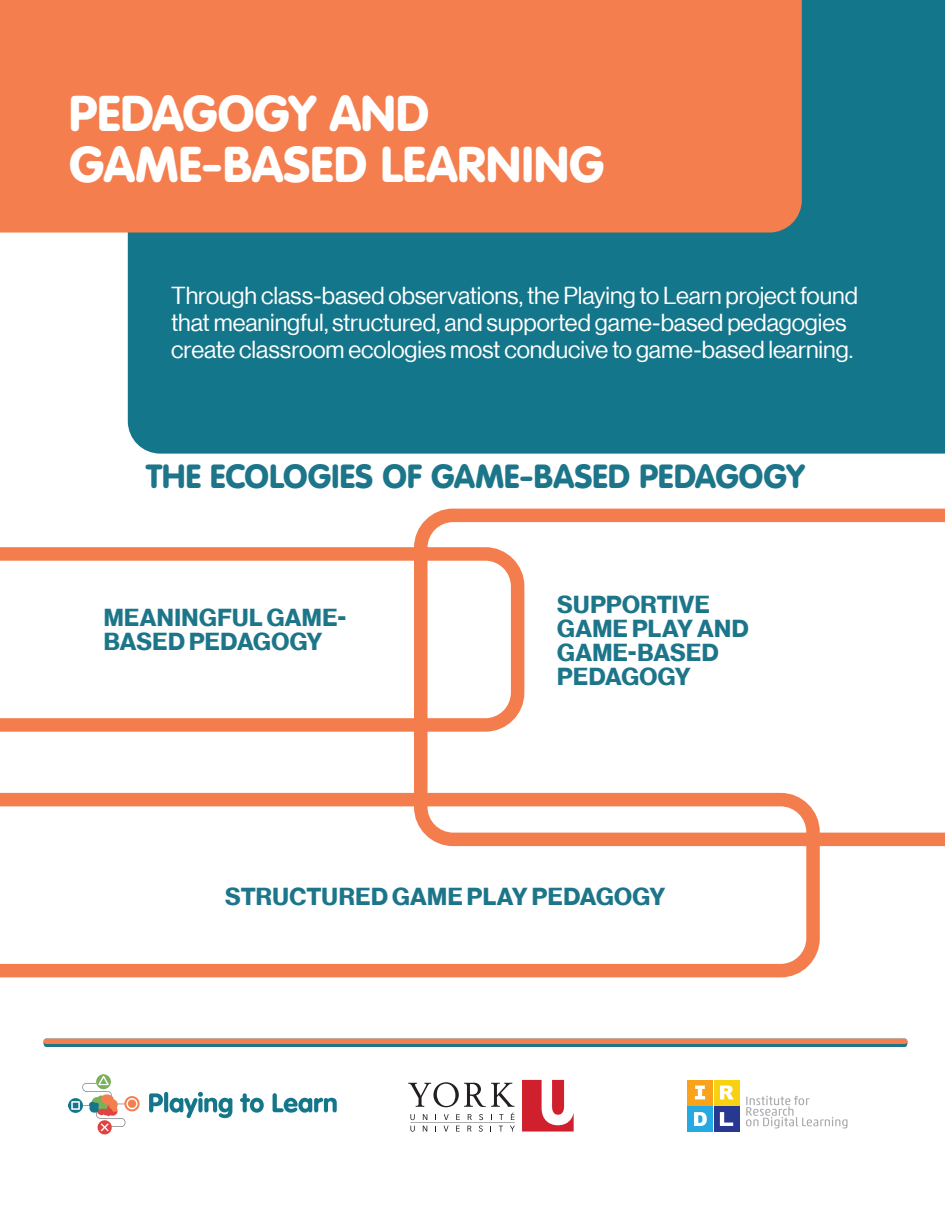
<style>
.page{position:relative;width:945px;height:1215px;background:#fff}
.page>*{position:absolute;margin:0;border:0;box-sizing:border-box;transform-origin:0 0}
.main{font:900 49.5px "VAG Rounded Std";color:#fff}
.subs{font:900 33px "VAG Rounded Std";color:#1d758a}
.pp1{font:24px/27px "N Haas Grotesk DS Pro 55 Rg";letter-spacing:-.005em;color:#fff}
.subT{font:24px/24px "N Haas Grotesk DS Pro 75 Bd";letter-spacing:.015em;color:#1d758a}
</style>
<div class="page">
<svg style="left:410px;top:1114px;width:5px;height:6px"></svg>
<svg style="left:423px;top:1114px;width:4px;height:6px"></svg>
<svg style="left:444px;top:1114px;width:5px;height:6px"></svg>
<svg style="left:456px;top:1114px;width:4px;height:6px"></svg>
<svg style="left:468px;top:1114px;width:4px;height:6px"></svg>
<svg style="left:479px;top:1114px;width:4px;height:6px"></svg>
<svg style="left:499px;top:1114px;width:4px;height:6px"></svg>
<svg style="left:511px;top:1113px;width:4px;height:7px"></svg>
<svg style="left:410px;top:1126px;width:5px;height:6px"></svg>
<svg style="left:423px;top:1126px;width:4px;height:6px"></svg>
<svg style="left:444px;top:1126px;width:5px;height:6px"></svg>
<svg style="left:456px;top:1126px;width:4px;height:6px"></svg>
<svg style="left:467px;top:1126px;width:5px;height:6px"></svg>
<svg style="left:479px;top:1126px;width:4px;height:6px"></svg>
<svg style="left:499px;top:1126px;width:4px;height:6px"></svg>
<svg style="left:510px;top:1126px;width:5px;height:6px"></svg>
<hr style="left:410px;top:1122px;width:105px;height:1px;background:#231f20">
<svg style="left:408px;top:1082px;width:106px;height:25px"></svg>
<svg style="left:522px;top:1080px;width:52px;height:52px"></svg>
<div style="left:714px;top:1080px;width:25px;height:25px;background:#f8d110"></div>
<div style="left:687px;top:1080px;width:26px;height:25px;background:#f9a31b"></div>
<div style="left:687px;top:1106px;width:26px;height:26px;background:#24aae1"></div>
<div style="left:714px;top:1106px;width:25px;height:26px;background:#283890"></div>
<svg style="left:720px;top:1086px;width:14px;height:13px"></svg>
<svg style="left:694px;top:1112px;width:13px;height:14px"></svg>
<svg style="left:720px;top:1112px;width:13px;height:14px"></svg>
<svg style="left:695px;top:1086px;width:10px;height:13px"></svg>
<svg style="left:746px;top:1096px;width:102px;height:32px"></svg>
<div style="left:43px;top:1039px;width:864px;height:8px;background:#1d758a"></div>
<div style="left:43px;top:1039px;width:864px;height:5px;background:#f47e4e;border-radius:3px"></div>
<img style="left:69px;top:1074px;width:71px;height:61px">
<svg style="left:149px;top:1093px;width:14px;height:19px"></svg>
<svg style="left:164px;top:1092px;width:4px;height:20px"></svg>
<svg style="left:170px;top:1092px;width:62px;height:26px"></svg>
<svg style="left:240px;top:1093px;width:24px;height:20px"></svg>
<svg style="left:273px;top:1093px;width:64px;height:20px"></svg>
<div style="left:128px;top:0;width:817px;height:454px;background:#14768a"></div>
<div style="left:0;top:0;width:802px;height:233px;background:#f47e4e"></div>
<svg style="left:0;top:793px;width:820px;height:184px"></svg>
<svg style="left:0;top:547px;width:414px;height:185px"></svg>
<svg style="left:414px;top:509px;width:531px;height:337px"></svg>
<p class="main" style="left:69px;top:84px;width:361px">PEDAGOGY AND</p>
<p class="main" style="left:69px;top:135px;width:537px">GAME-BASED LEARNING</p>
<p class="pp1" style="left:171px;top:282px;width:688px">Through class-based observations, the Playing to Learn project found that meaningful, structured, and supported game-based pedagogies create classroom ecologies most conducive to game-based learning.</p>
<p class="subs" style="left:146px;top:456px;width:660px">THE ECOLOGIES OF GAME-BASED PEDAGOGY</p>
<p class="subT" style="left:104px;top:606px;width:244px">MEANINGFUL GAME-<br>BASED PEDAGOGY</p>
<p class="subT" style="left:557px;top:593px;width:193px">SUPPORTIVE<br>GAME PLAY AND<br>GAME-BASED<br>PEDAGOGY</p>
<p class="subT" style="left:225px;top:885px;width:442px">STRUCTURED GAME PLAY PEDAGOGY</p>
</div>
